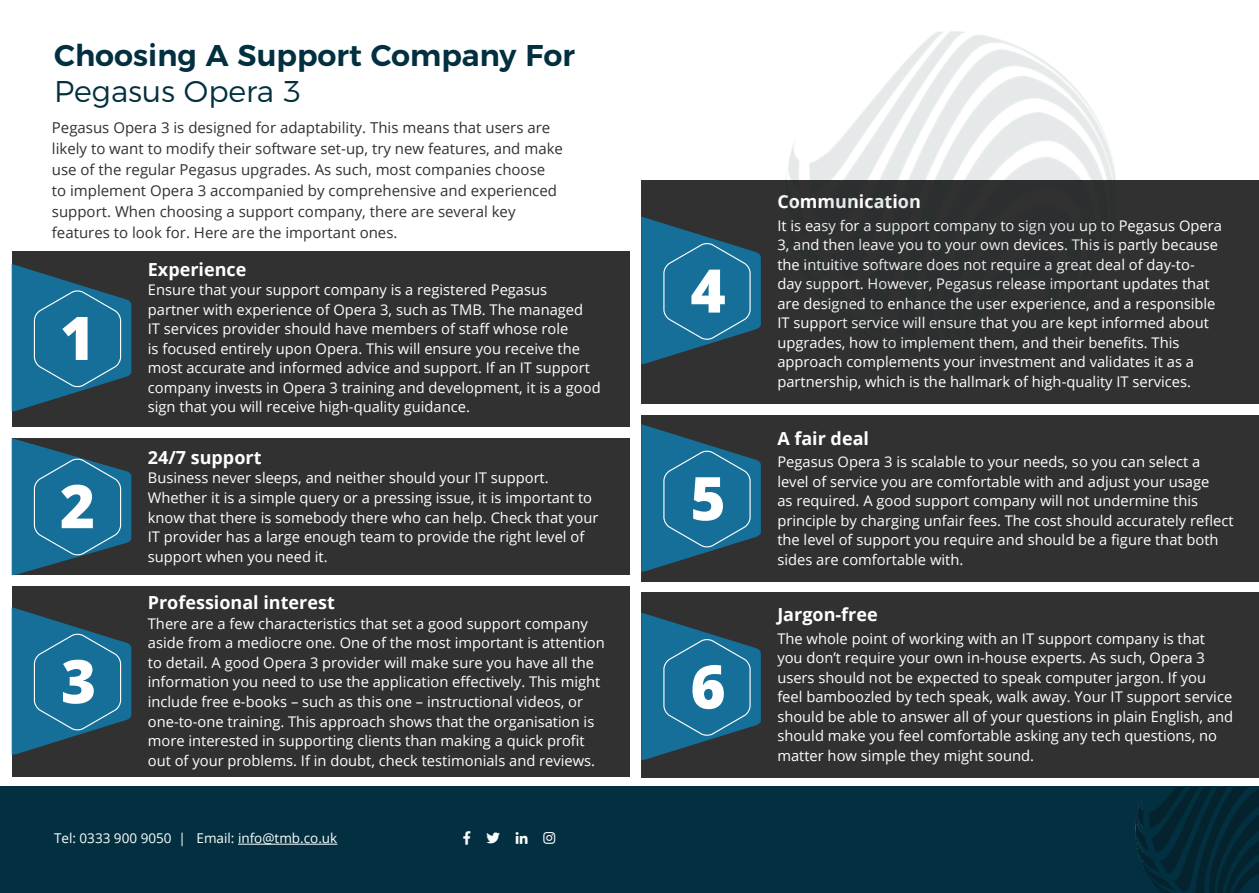
<style>
.page{position:relative;width:1259px;height:893px;background:#fff}
.page>*{position:absolute;margin:0;border:0;box-sizing:border-box;transform-origin:0 0}
.t1{font:800 60.15px "Open Sans";color:#fff}
.t2{font:600 30px "Montserrat";color:#033040}
.t3{font:300 30px "Montserrat";color:#033040}
.t4{font:700 18px "Open Sans";color:#fff}
.t5{font:15px/21px "Open Sans";color:#313131}
.t6{font:14.7px/19.5px "Open Sans";color:#fff}
.t7{font:13.5px "Open Sans";color:#fff}
</style>
<div class="page">
<div style="left:0;top:787px;width:1259px;height:106px;background:#033040"></div>
<hr style="left:238px;top:844px;width:99px;height:1px;background:#fff">
<img style="left:1135px;top:788px;width:124px;height:105px">
<div style="left:12px;top:251px;width:617px;height:176px;background:#313131"></div>
<svg style="left:12px;top:264px;width:119px;height:147px"></svg>
<div style="left:12px;top:438px;width:617px;height:137px;background:#313131"></div>
<svg style="left:12px;top:438px;width:119px;height:137px"></svg>
<div style="left:12px;top:586px;width:617px;height:190px;background:#313131"></div>
<svg style="left:12px;top:607px;width:119px;height:148px"></svg>
<div style="left:641px;top:180px;width:618px;height:224px;background:#313131"></div>
<svg style="left:641px;top:217px;width:120px;height:147px"></svg>
<div style="left:641px;top:415px;width:618px;height:166px;background:#313131"></div>
<svg style="left:641px;top:424px;width:120px;height:148px"></svg>
<div style="left:641px;top:592px;width:618px;height:186px;background:#313131"></div>
<svg style="left:641px;top:612px;width:120px;height:148px"></svg>
<img style="left:786px;top:31px;width:330px;height:149px">
<h2 class="t2" style="left:54px;top:31px;width:522px">Choosing A Support Company For</h2>
<h2 class="t3" style="left:54px;top:68px;width:249px">Pegasus Opera 3</h2>
<p class="t5" style="left:52px;top:117px;width:512px">Pegasus Opera 3 is designed for adaptability. This means that users are likely to want to modify their software set-up, try new features, and make use of the regular Pegasus upgrades. As such, most companies choose to implement Opera 3 accompanied by comprehensive and experienced support. When choosing a support company, there are several key features to look for. Here are the important ones.</p>
<h1 class="t1" style="left:60px;top:292px;width:37px">1</h1>
<h1 class="t1" style="left:60px;top:461px;width:37px">2</h1>
<h1 class="t1" style="left:61px;top:636px;width:37px">3</h1>
<p class="t4" style="left:148px;top:256px;width:100px">Experience</p>
<p class="t6" style="left:148px;top:280px;width:454px">Ensure that your support company is a registered Pegasus partner with experience of Opera 3, such as TMB. The managed<br>IT services provider should have members of staff whose role<br>is focused entirely upon Opera. This will ensure you receive the most accurate and informed advice and support. If an IT support company invests in Opera 3 training and development, it is a good sign that you will receive high-quality guidance.</p>
<p class="t4" style="left:148px;top:445px;width:115px">24/7 support</p>
<p class="t6" style="left:148px;top:468px;width:452px">Business never sleeps, and neither should your IT support.<br>Whether it is a simple query or a pressing issue, it is important to know that there is somebody there who can help. Check that your IT provider has a large enough team to provide the right level of support when you need it.</p>
<p class="t4" style="left:148px;top:590px;width:188px">Professional interest</p>
<p class="t6" style="left:148px;top:613px;width:458px">There are a few characteristics that set a good support company aside from a mediocre one. One of the most important is attention to detail. A good Opera 3 provider will make sure you have all the information you need to use the application effectively. This might include free e-books – such as this one – instructional videos, or one-to-one training. This approach shows that the organisation is more interested in supporting clients than making a quick profit out of your problems. If in doubt, check testimonials and reviews.</p>
<p class="t7" style="left:54px;top:829px;width:285px">Tel: 0333 900 9050 | Email: info@tmb.co.uk</p>
<h1 class="t1" style="left:690px;top:245px;width:37px">4</h1>
<h1 class="t1" style="left:690px;top:453px;width:37px">5</h1>
<h1 class="t1" style="left:690px;top:641px;width:37px">6</h1>
<p class="t4" style="left:777px;top:189px;width:145px">Communication</p>
<p class="t6" style="left:777px;top:215px;width:446px">It is easy for a support company to sign you up to Pegasus Opera 3, and then leave you to your own devices. This is partly because the intuitive software does not require a great deal of day-to&shy;day support. However, Pegasus release important updates that are designed to enhance the user experience, and a responsible IT support service will ensure that you are kept informed about upgrades, how to implement them, and their benefits. This approach complements your investment and validates it as a partnership, which is the hallmark of high-quality IT services.</p>
<p class="t4" style="left:777px;top:425px;width:93px">A fair deal</p>
<p class="t6" style="left:777px;top:452px;width:458px">Pegasus Opera 3 is scalable to your needs, so you can select a level of service you are comfortable with and adjust your usage<br>as required. A good support company will not undermine this principle by charging unfair fees. The cost should accurately reflect the level of support you require and should be a figure that both sides are comfortable with.</p>
<p class="t4" style="left:777px;top:602px;width:102px">Jargon-free</p>
<p class="t6" style="left:777px;top:628px;width:457px">The whole point of working with an IT support company is that you don’t require your own in-house experts. As such, Opera 3 users should not be expected to speak computer jargon. If you feel bamboozled by tech speak, walk away. Your IT support service should be able to answer all of your questions in plain English, and should make you feel comfortable asking any tech questions, no matter how simple they might sound.</p>
</div>
